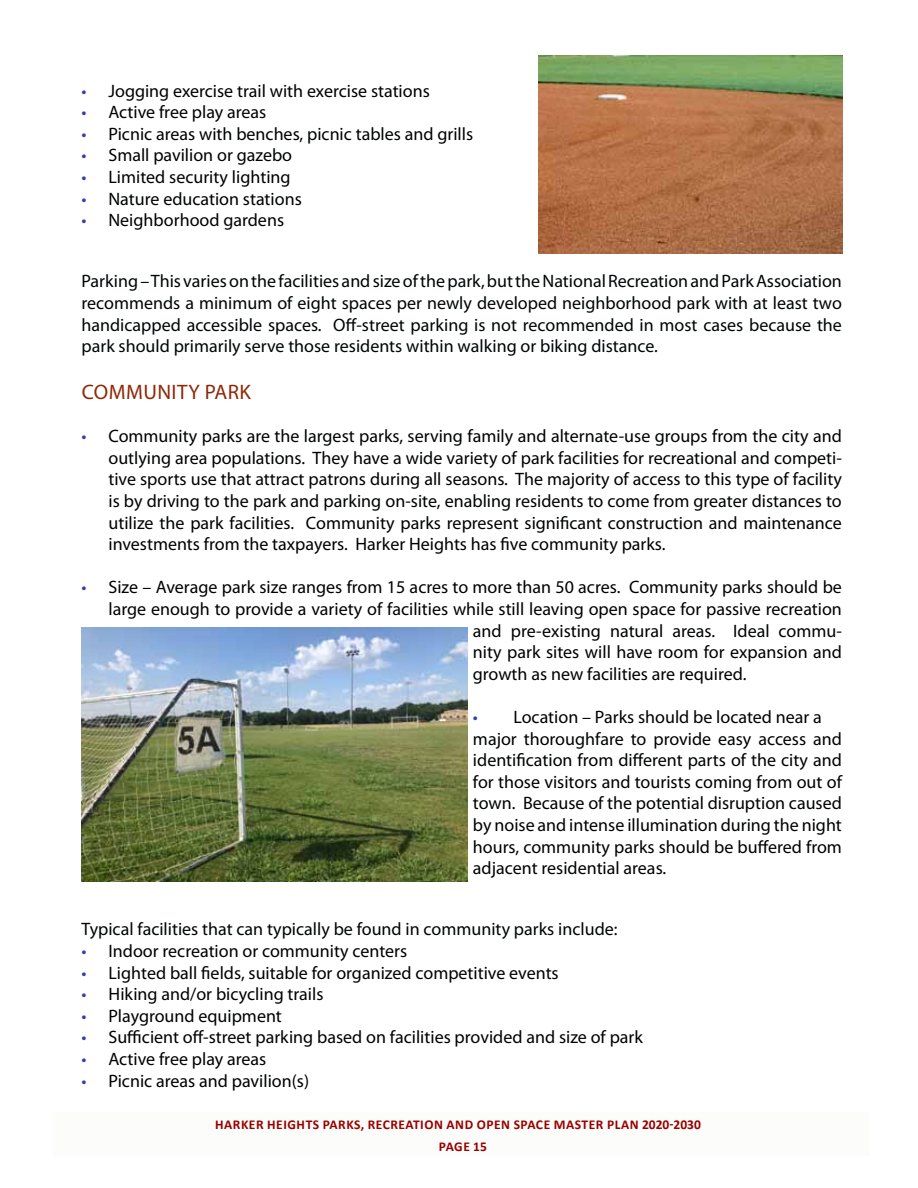
<style>
.page{position:relative;width:918px;height:1188px;background:#fff}
.page>*{position:absolute;margin:0;border:0;box-sizing:border-box;transform-origin:0 0}
.t1{font:21px "Myriad Pro";letter-spacing:.02em;color:#8d2908}
.t2{font:18px/21.6px "Myriad Pro";color:#000303;text-align:justify}
.t3{font:18px/21.6px "Myriad Pro";color:#000506;text-align:justify}
.t4{font:18px "Myriad Pro";color:#000203}
.t5{font:700 13.5px "Calibri";letter-spacing:.04em;color:#990100}
.t6{font:700 13.5px "Calibri";color:#990100}
.s1{color:#3040a8}
</style>
<div class="page">
<div style="left:53px;top:1112px;width:816px;height:44px;background:#fcfdfb"></div>
<img style="left:81px;top:627px;width:387px;height:254px">
<img style="left:538px;top:56px;width:304px;height:197px">
<p class="t2" style="left:81px;top:79px;width:350px"><span class="s1">•</span> Jogging exercise trail with exercise stations</p>
<p class="t2" style="left:81px;top:101px;width:186px"><span class="s1">•</span> Active free play areas</p>
<p class="t2" style="left:81px;top:123px;width:393px"><span class="s1">•</span> Picnic areas with benches, picnic tables and grills</p>
<p class="t2" style="left:81px;top:144px;width:212px"><span class="s1">•</span> Small pavilion or gazebo</p>
<p class="t2" style="left:81px;top:166px;width:211px"><span class="s1">•</span> Limited security lighting</p>
<p class="t2" style="left:81px;top:187px;width:222px"><span class="s1">•</span> Nature education stations</p>
<p class="t2" style="left:81px;top:209px;width:204px"><span class="s1">•</span> Neighborhood gardens</p>
<p class="t3" style="left:81px;top:270px;width:762px">Parking – This varies on the facilities and size of the park, but the National Recreation and Park Association recommends a minimum of eight spaces per newly developed neighborhood park with at least two handicapped accessible spaces. Off-street parking is not recommended in most cases because the park should primarily serve those residents within walking or biking distance.</p>
<p class="t1" style="left:82px;top:379px;width:171px">Community Park</p>
<p class="t2" style="left:108px;top:425px;width:735px;text-indent:-27px"><span class="s1">•</span> Community parks are the largest parks, serving family and alternate-use groups from the city and outlying area populations. They have a wide variety of park facilities for recreational and competi&shy;tive sports use that attract patrons during all seasons. The majority of access to this type of facility is by driving to the park and parking on-site, enabling residents to come from greater distances to utilize the park facilities. Community parks represent significant construction and maintenance investments from the taxpayers. Harker Heights has five community parks.</p>
<p class="t2" style="left:81px;top:576px;width:762px"><span class="s1">•</span> Size – Average park size ranges from 15 acres to more than 50 acres. Community parks should be</p>
<p class="t2" style="left:108px;top:598px;width:735px">large enough to provide a variety of facilities while still leaving open space for passive recreation</p>
<p class="t2" style="left:473px;top:619px;width:370px">and pre-existing natural areas. Ideal commu-</p>
<p class="t2" style="left:473px;top:641px;width:371px">nity park sites will have room for expansion and</p>
<p class="t2" style="left:473px;top:663px;width:275px">growth as new facilities are required.</p>
<p class="t2" style="left:473px;top:706px;width:371px;text-align:left"><span class="s1">•</span> Location – Parks should be located near a major thoroughfare to provide easy access and identification from different parts of the city and for those visitors and tourists coming from out of town. Because of the potential disruption caused by noise and intense illumination during the night hours, community parks should be buffered from adjacent residential areas.</p>
<p class="t3" style="left:81px;top:918px;width:538px">Typical facilities that can typically be found in community parks include:</p>
<p class="t4" style="left:81px;top:940px;width:327px"><span class="s1">•</span> I ndoor recreation or community centers</p>
<p class="t4" style="left:81px;top:961px;width:479px"><span class="s1">•</span> Lighted ball fields, suitable for organized competitive events</p>
<p class="t4" style="left:81px;top:983px;width:244px"><span class="s1">•</span> H iking and/or bicycling trails</p>
<p class="t4" style="left:81px;top:1005px;width:202px"><span class="s1">•</span> Playground equipment</p>
<p class="t4" style="left:81px;top:1026px;width:563px"><span class="s1">•</span> Sufficient off-street parking based on facilities provided and size of park</p>
<p class="t4" style="left:81px;top:1048px;width:186px"><span class="s1">•</span> Active free play areas</p>
<p class="t4" style="left:81px;top:1069px;width:229px"><span class="s1">•</span> Picnic areas and pavilion(s)</p>
<p class="t5" style="left:215px;top:1115px;width:360px">HARKER HEIGHTS PARKS, RECREATION AND OPEN SPACE MASTER</p>
<p class="t6" style="left:607px;top:1115px;width:95px">PLAN 2020-2030</p>
<p class="t5" style="left:439px;top:1137px;width:50px">PAGE 15</p>
</div>
